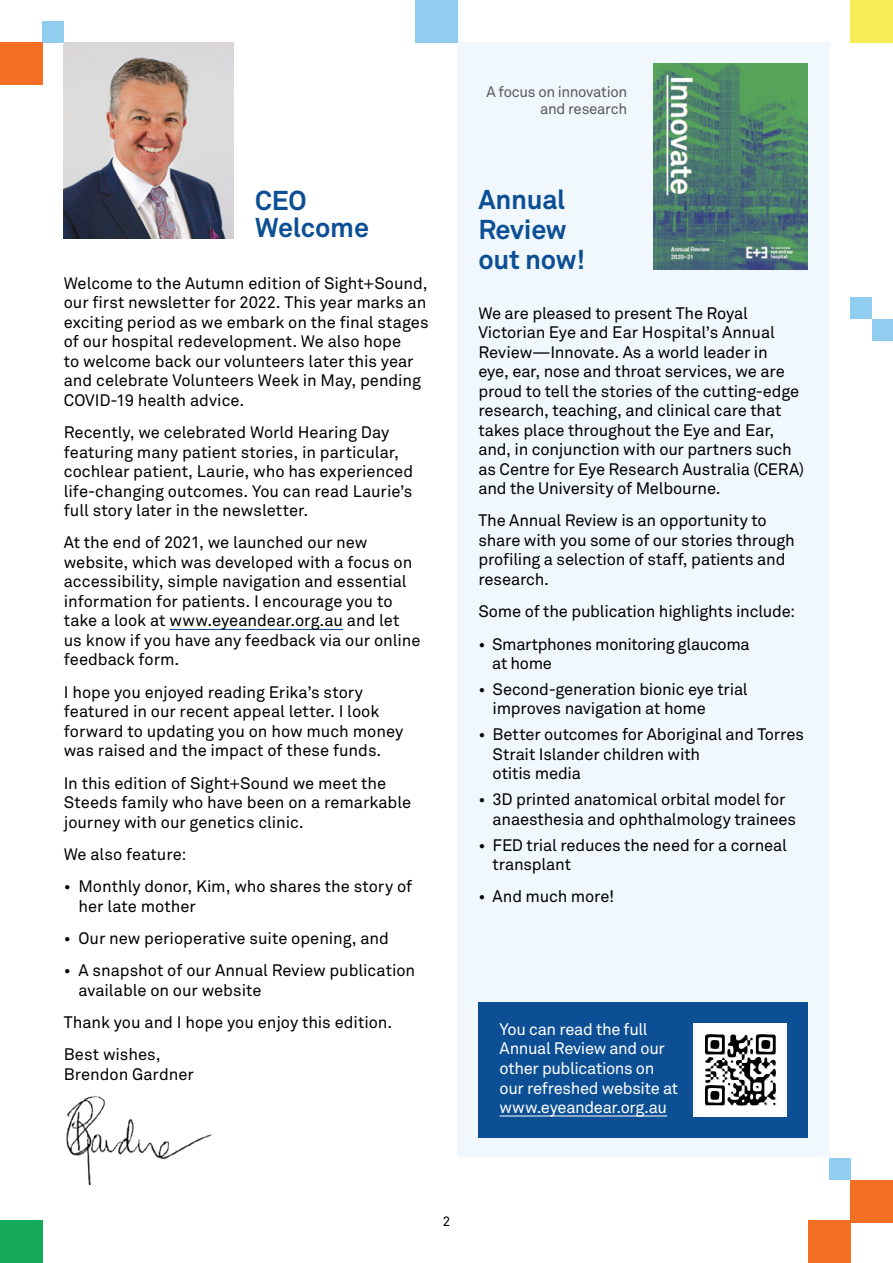
<style>
.page{position:relative;width:893px;height:1263px;background:#fff}
.page>*{position:absolute;margin:0;border:0;box-sizing:border-box;transform-origin:0 0}
.A_Heading_16_18{font:700 27px/30px "Akkurat";letter-spacing:-.01em;color:#0c4f95}
.Body_10_5_12_5{font:16.5px/19.5px "Akkurat";letter-spacing:-.005em;color:#000}
.A_Heading_16_18-2{font:16.5px/19.5px "Akkurat";letter-spacing:-.01em;color:#000}
.Body_10_5_12_5-2{font:16.5px/19.5px "Akkurat";letter-spacing:-.02em;color:#fff}
.t1{font:15px/16.5px "Akkurat";letter-spacing:-.025em;color:#59595c;text-align:right}
.Body_10_5_12_5-3{font:13.5px "Akkurat";color:#000}
</style>
<div class="page">
<div style="left:457px;top:43px;width:372px;height:1114px;background:#f1f8fd"></div>
<hr style="left:169px;top:629px;width:174px;height:1px;background:#0c4f95">
<img style="left:66px;top:1095px;width:147px;height:90px">
<div style="left:43px;top:21px;width:21px;height:22px;background:#91cdef"></div>
<div style="left:0;top:43px;width:43px;height:42px;background:#f36f23"></div>
<div style="left:850px;top:0;width:43px;height:43px;background:#f7ed55"></div>
<div style="left:415px;top:0;width:43px;height:43px;background:#91cdef"></div>
<div style="left:0;top:1220px;width:43px;height:43px;background:#15aa5c"></div>
<div style="left:808px;top:1220px;width:42px;height:43px;background:#f36f23"></div>
<img style="left:64px;top:43px;width:170px;height:195px">
<img style="left:653px;top:64px;width:155px;height:206px">
<div style="left:850px;top:298px;width:22px;height:21px;background:#91cdef"></div>
<div style="left:829px;top:1159px;width:21px;height:21px;background:#91cdef"></div>
<div style="left:872px;top:319px;width:21px;height:22px;background:#91cdef"></div>
<div style="left:478px;top:1002px;width:330px;height:136px;background:#0c4f95"></div>
<hr style="left:500px;top:1115px;width:167px;height:1px;background:#fff">
<div style="left:694px;top:1023px;width:93px;height:93px;background:#fff"></div>
<svg style="left:705px;top:1034px;width:72px;height:72px"></svg>
<hr style="left:892px;top:0;width:1px;height:468px;background:#702e7a">
<div style="left:850px;top:1180px;width:43px;height:42px;background:#f36f23"></div>
<p class="A_Heading_16_18" style="left:255px;top:187px;width:115px;line-height:27px">CEO<br>Welcome</p>
<p class="Body_10_5_12_5" style="left:64px;top:273px;width:366px">Welcome to the Autumn edition of Sight+Sound, our first newsletter for 2022. This year marks an exciting period as we embark on the final stages of our hospital redevelopment. We also hope<br>to welcome back our volunteers later this year and celebrate Volunteers Week in May, pending COVID-19 health advice.</p>
<p class="Body_10_5_12_5" style="left:64px;top:422px;width:351px">Recently, we celebrated World Hearing Day featuring many patient stories, in particular, cochlear patient, Laurie, who has experienced life-changing outcomes. You can read Laurie’s full story later in the newsletter.</p>
<p class="Body_10_5_12_5" style="left:64px;top:533px;width:358px">At the end of 2021, we launched our new website, which was developed with a focus on accessibility, simple navigation and essential information for patients. I encourage you to take a look at www.eyeandear.org.au and let us know if you have any feedback via our online feedback form.</p>
<p class="Body_10_5_12_5" style="left:64px;top:682px;width:341px">I hope you enjoyed reading Erika’s story featured in our recent appeal letter. I look forward to updating you on how much money was raised and the impact of these funds.</p>
<p class="Body_10_5_12_5" style="left:64px;top:773px;width:349px">In this edition of Sight+Sound we meet the<br>Steeds family who have been on a remarkable journey with our genetics clinic.</p>
<p class="Body_10_5_12_5" style="left:64px;top:844px;width:124px">We also feature:</p>
<p class="Body_10_5_12_5" style="left:79px;top:876px;width:335px;text-indent:-15px">• Monthly donor, Kim, who shares the story of her late mother</p>
<p class="Body_10_5_12_5" style="left:64px;top:928px;width:327px">• Our new perioperative suite opening, and</p>
<p class="Body_10_5_12_5" style="left:79px;top:960px;width:338px;text-indent:-15px">• A snapshot of our Annual Review publication available on our website</p>
<p class="Body_10_5_12_5" style="left:64px;top:1012px;width:330px">Thank you and I hope you enjoy this edition.</p>
<p class="Body_10_5_12_5" style="left:64px;top:1044px;width:131px">Best wishes,<br>Brendon Gardner</p>
<p class="t1" style="left:486px;top:83px;width:142px">A focus on innovation and research</p>
<p class="A_Heading_16_18" style="left:478px;top:184px;width:108px">Annual<br>Review out now!</p>
<p class="A_Heading_16_18-2" style="left:478px;top:303px;width:327px">We are pleased to present The Royal Victorian Eye and Ear Hospital’s Annual Review—Innovate. As a world leader in<br>eye, ear, nose and throat services, we are proud to tell the stories of the cutting-edge research, teaching, and clinical care that takes place throughout the Eye and Ear, and, in conjunction with our partners such as Centre for Eye Research Australia (CERA) and the University of Melbourne.</p>
<p class="Body_10_5_12_5" style="left:478px;top:511px;width:318px">The Annual Review is an opportunity to share with you some of our stories through profiling a selection of staff, patients and research.</p>
<p class="Body_10_5_12_5" style="left:478px;top:601px;width:318px">Some of the publication highlights include:</p>
<p class="Body_10_5_12_5" style="left:492px;top:634px;width:259px;text-indent:-14px">• Smartphones monitoring glaucoma at home</p>
<p class="Body_10_5_12_5" style="left:493px;top:679px;width:257px;text-indent:-14px">• Second-generation bionic eye trial improves navigation at home</p>
<p class="Body_10_5_12_5" style="left:493px;top:724px;width:313px;text-indent:-14px">• Better outcomes for Aboriginal and Torres<br>Strait Islander children with<br>otitis media</p>
<p class="Body_10_5_12_5" style="left:493px;top:789px;width:305px;text-indent:-14px">• 3D printed anatomical orbital model for anaesthesia and ophthalmology trainees</p>
<p class="Body_10_5_12_5" style="left:493px;top:835px;width:296px;text-indent:-14px">• FED trial reduces the need for a corneal transplant</p>
<p class="Body_10_5_12_5" style="left:478px;top:886px;width:138px">• And much more!</p>
<p class="Body_10_5_12_5-2" style="left:500px;top:1019px;width:180px">You can read the full<br>Annual Review and our other publications on our refreshed website at www.eyeandear.org.au</p>
<p class="Body_10_5_12_5-3" style="left:443px;top:1213px;width:9px">2</p>
</div>
